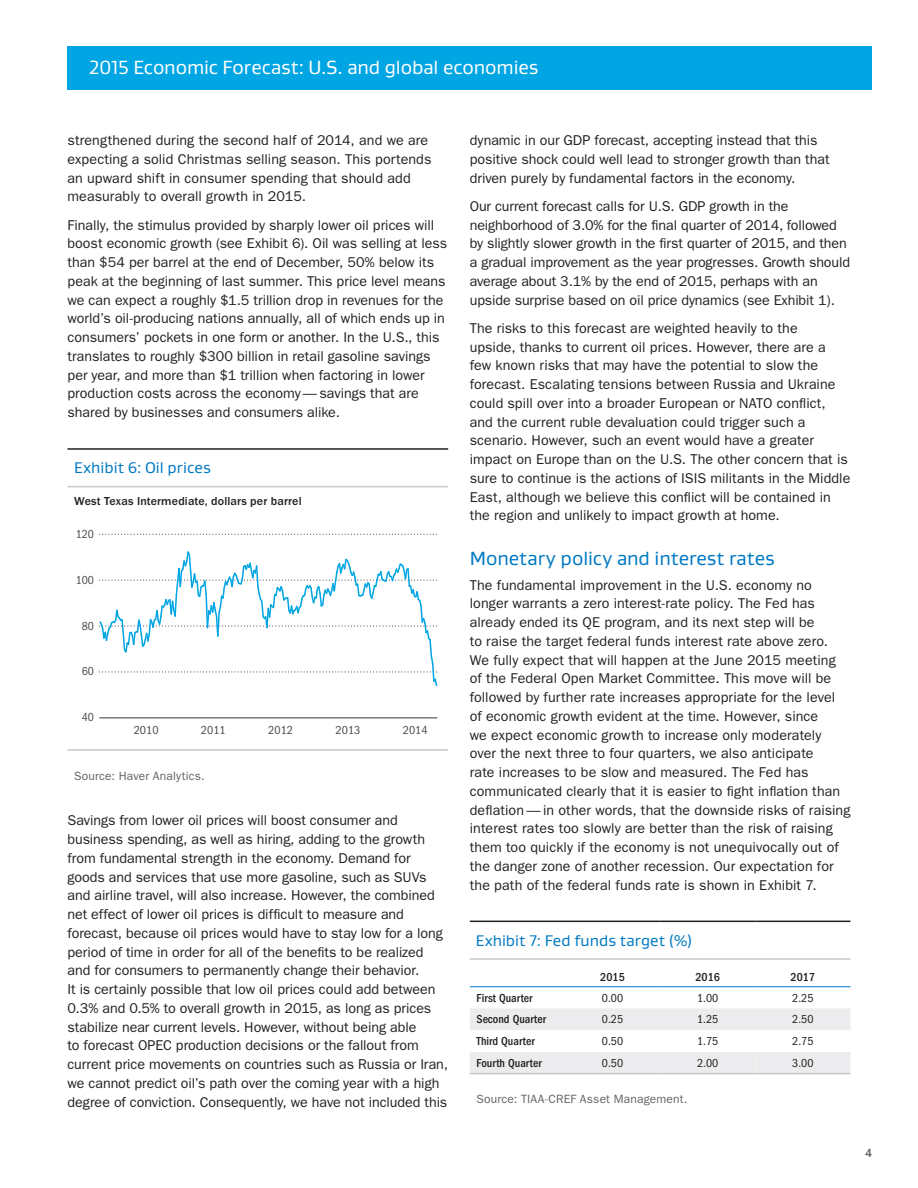
<style>
.page{position:relative;width:918px;height:1188px;background:#fff}
.page>*{position:absolute;margin:0;border:0;box-sizing:border-box;transform-origin:0 0}
.t1{font:19.5px "Gustan";letter-spacing:-.005em;color:#fff}
._1E_Head__G_13_16_5{font:19.5px "Gustan";letter-spacing:-.005em;color:#0079c2}
._7A_Table_Head__G_10{font:15.75px "Gustan";color:#0079c2}
._3A_Body__F_9_5_12_5{font:14.25px/18.8px "ITC Franklin Gothic Std";color:#231f20}
._8A_Legal_Footnote_F{font:12px "ITC Franklin Gothic Std";letter-spacing:.015em;color:#636366}
._7C_Table_Body__FCon{font:condensed 12px "ITC Franklin Gothic Std";color:#231f20}
._7B_Table_Subhead_8{font:500 12px "ITC Franklin Gothic Std";letter-spacing:.01em;color:#231f20}
._7B_Table_Subhead_8-2{font:500 condensed 12px "ITC Franklin Gothic Std";color:#231f20}
.t2{font:condensed 12px "ITC Franklin Gothic Std";color:#4b4c4d}
._7C_Table_Body__FCon-2{font:500 condensed 12px "ITC Franklin Gothic Std";color:#231f20}
.t3{font:500 12px "ITC Franklin Gothic Std";color:#636366}
</style>
<div class="page">
<div style="left:68px;top:46px;width:804px;height:43px;background:#00a5e3"></div>
<hr style="left:68px;top:448px;width:380px;height:2px;background:#231f20">
<hr style="left:68px;top:486px;width:380px;height:1px;background:#c7c8ca">
<hr style="left:68px;top:749px;width:380px;height:2px;background:#c7c8ca">
<hr style="left:99px;top:717px;width:338px;height:1px;background:#4b4c4d">
<svg style="left:99px;top:534px;width:338px;height:1px"></svg>
<svg style="left:99px;top:551px;width:339px;height:136px"></svg>
<svg style="left:470px;top:1008px;width:380px;height:65px"></svg>
<hr style="left:470px;top:1073px;width:95px;height:1px;background:#c7c8ca">
<hr style="left:565px;top:1073px;width:95px;height:1px;background:#c7c8ca">
<hr style="left:660px;top:1073px;width:95px;height:1px;background:#c7c8ca">
<hr style="left:755px;top:1073px;width:95px;height:1px;background:#c7c8ca">
<hr style="left:470px;top:921px;width:95px;height:1px;background:#231f20">
<hr style="left:565px;top:921px;width:95px;height:1px;background:#231f20">
<hr style="left:660px;top:921px;width:95px;height:1px;background:#231f20">
<hr style="left:755px;top:921px;width:95px;height:1px;background:#231f20">
<hr style="left:470px;top:958px;width:95px;height:2px;background:#c7c8ca">
<hr style="left:565px;top:958px;width:95px;height:2px;background:#c7c8ca">
<hr style="left:660px;top:958px;width:95px;height:2px;background:#c7c8ca">
<hr style="left:755px;top:958px;width:95px;height:2px;background:#c7c8ca">
<hr style="left:755px;top:986px;width:95px;height:1px;background:#0079c2">
<hr style="left:565px;top:986px;width:95px;height:1px;background:#0079c2">
<hr style="left:660px;top:986px;width:95px;height:1px;background:#0079c2">
<hr style="left:470px;top:986px;width:95px;height:1px;background:#0079c2">
<h1 class="t1" style="left:89px;top:55px;width:451px">2015 Economic Forecast: U.S. and global economies</h1>
<p class="_3A_Body__F_9_5_12_5" style="left:68px;top:131px;width:365px">strengthened during the second half of 2014, and we are expecting a solid Christmas selling season. This portends an upward shift in consumer spending that should add measurably to overall growth in 2015.</p>
<p class="_3A_Body__F_9_5_12_5" style="left:68px;top:216px;width:381px">Finally, the stimulus provided by sharply lower oil prices will boost economic growth (see Exhibit 6). Oil was selling at less than $54 per barrel at the end of December, 50% below its peak at the beginning of last summer. This price level means we can expect a roughly $1.5 trillion drop in revenues for the world’s oil-producing nations annually, all of which ends up in consumers’ pockets in one form or another. In the U.S., this translates to roughly $300 billion in retail gasoline savings per year, and more than $1 trillion when factoring in lower production costs across the economy—savings that are shared by businesses and consumers alike.</p>
<p class="_7A_Table_Head__G_10" style="left:74px;top:458px;width:138px">Exhibit 6: Oil prices</p>
<p class="_7B_Table_Subhead_8" style="left:74px;top:495px;width:229px">West Texas Intermediate, dollars per barrel</p>
<p class="t2" style="left:76px;top:527px;width:20px">120</p>
<p class="t2" style="left:76px;top:573px;width:20px">100</p>
<p class="t2" style="left:82px;top:619px;width:14px">80</p>
<p class="t2" style="left:82px;top:665px;width:14px">60</p>
<p class="t2" style="left:82px;top:711px;width:14px">40</p>
<p class="t2" style="left:134px;top:723px;width:26px">2010</p>
<p class="t2" style="left:201px;top:723px;width:26px">2011</p>
<p class="t2" style="left:268px;top:723px;width:26px">2012</p>
<p class="t2" style="left:336px;top:723px;width:26px">2013</p>
<p class="t2" style="left:403px;top:723px;width:26px">2014</p>
<p class="_8A_Legal_Footnote_F" style="left:74px;top:769px;width:132px">Source: Haver Analytics.</p>
<p class="_3A_Body__F_9_5_12_5" style="left:68px;top:811px;width:382px">Savings from lower oil prices will boost consumer and business spending, as well as hiring, adding to the growth from fundamental strength in the economy. Demand for goods and services that use more gasoline, such as SUVs and airline travel, will also increase. However, the combined net effect of lower oil prices is difficult to measure and forecast, because oil prices would have to stay low for a long period of time in order for all of the benefits to be realized and for consumers to permanently change their behavior.<br>It is certainly possible that low oil prices could add between 0.3% and 0.5% to overall growth in 2015, as long as prices stabilize near current levels. However, without being able<br>to forecast OPEC production decisions or the fallout from current price movements on countries such as Russia or Iran, we cannot predict oil’s path over the coming year with a high degree of conviction. Consequently, we have not included this</p>
<p class="_3A_Body__F_9_5_12_5" style="left:470px;top:131px;width:361px">dynamic in our GDP forecast, accepting instead that this positive shock could well lead to stronger growth than that driven purely by fundamental factors in the economy.</p>
<p class="_3A_Body__F_9_5_12_5" style="left:470px;top:197px;width:382px">Our current forecast calls for U.S. GDP growth in the neighborhood of 3.0% for the final quarter of 2014, followed by slightly slower growth in the first quarter of 2015, and then a gradual improvement as the year progresses. Growth should average about 3.1% by the end of 2015, perhaps with an upside surprise based on oil price dynamics (see Exhibit 1).</p>
<p class="_3A_Body__F_9_5_12_5" style="left:470px;top:319px;width:382px">The risks to this forecast are weighted heavily to the<br>upside, thanks to current oil prices. However, there are a few known risks that may have the potential to slow the forecast. Escalating tensions between Russia and Ukraine could spill over into a broader European or NATO conflict, and the current ruble devaluation could trigger such a scenario. However, such an event would have a greater impact on Europe than on the U.S. The other concern that is sure to continue is the actions of ISIS militants in the Middle East, although we believe this conflict will be contained in the region and unlikely to impact growth at home.</p>
<p class="_1E_Head__G_13_16_5" style="left:470px;top:546px;width:306px">Monetary policy and interest rates</p>
<p class="_3A_Body__F_9_5_12_5" style="left:470px;top:575px;width:382px">The fundamental improvement in the U.S. economy no longer warrants a zero interest-rate policy. The Fed has already ended its QE program, and its next step will be<br>to raise the target federal funds interest rate above zero.<br>We fully expect that will happen at the June 2015 meeting of the Federal Open Market Committee. This move will be followed by further rate increases appropriate for the level of economic growth evident at the time. However, since<br>we expect economic growth to increase only moderately over the next three to four quarters, we also anticipate<br>rate increases to be slow and measured. The Fed has communicated clearly that it is easier to fight inflation than deflation — in other words, that the downside risks of raising interest rates too slowly are better than the risk of raising them too quickly if the economy is not unequivocally out of the danger zone of another recession. Our expectation for the path of the federal funds rate is shown in Exhibit 7.</p>
<p class="_7A_Table_Head__G_10" style="left:476px;top:930px;width:218px">Exhibit 7: Fed funds target (%)</p>
<p class="_7B_Table_Subhead_8-2" style="left:600px;top:970px;width:26px">2015</p>
<p class="_7B_Table_Subhead_8-2" style="left:695px;top:970px;width:26px">2016</p>
<p class="_7B_Table_Subhead_8-2" style="left:791px;top:970px;width:26px">2017</p>
<p class="_7C_Table_Body__FCon-2" style="left:477px;top:991px;width:58px">First Quarter</p>
<p class="_7C_Table_Body__FCon" style="left:602px;top:991px;width:23px">0.00</p>
<p class="_7C_Table_Body__FCon" style="left:697px;top:991px;width:23px">1.00</p>
<p class="_7C_Table_Body__FCon" style="left:792px;top:991px;width:23px">2.25</p>
<p class="_7C_Table_Body__FCon-2" style="left:477px;top:1013px;width:71px">Second Quarter</p>
<p class="_7C_Table_Body__FCon" style="left:602px;top:1013px;width:23px">0.25</p>
<p class="_7C_Table_Body__FCon" style="left:697px;top:1013px;width:23px">1.25</p>
<p class="_7C_Table_Body__FCon" style="left:792px;top:1013px;width:23px">2.50</p>
<p class="_7B_Table_Subhead_8-2" style="left:477px;top:1034px;width:60px">Third Quarter</p>
<p class="_7C_Table_Body__FCon" style="left:602px;top:1034px;width:23px">0.50</p>
<p class="_7C_Table_Body__FCon" style="left:697px;top:1034px;width:23px">1.75</p>
<p class="_7C_Table_Body__FCon" style="left:792px;top:1034px;width:23px">2.75</p>
<p class="_7B_Table_Subhead_8-2" style="left:477px;top:1056px;width:67px">Fourth Quarter</p>
<p class="_7C_Table_Body__FCon" style="left:602px;top:1056px;width:23px">0.50</p>
<p class="_7C_Table_Body__FCon" style="left:697px;top:1056px;width:23px">2.00</p>
<p class="_7C_Table_Body__FCon" style="left:792px;top:1056px;width:23px">3.00</p>
<p class="_8A_Legal_Footnote_F" style="left:477px;top:1093px;width:212px">Source: TIAA-CREF Asset Management.</p>
<p class="t3" style="left:865px;top:1146px;width:9px">4</p>
</div>
